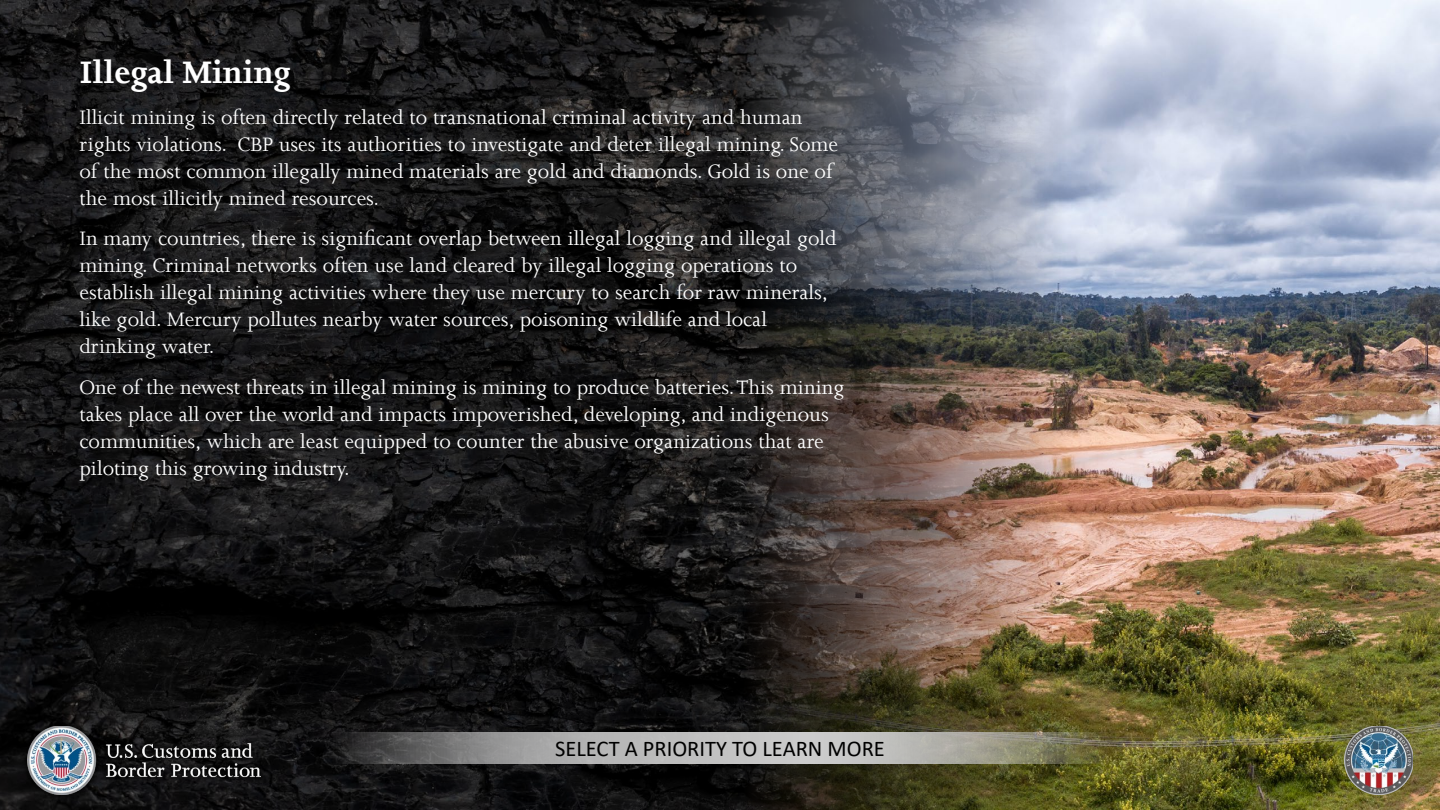
<style>
.page{position:relative;width:1440px;height:810px;background:#fff}
.page>*{position:absolute;margin:0;border:0;box-sizing:border-box;transform-origin:0 0}
.t1{font:700 36px "Joanna";color:#fff}
.t2{font:22.5px/27px "Joanna";color:#fff}
.t3{font:22.5px "Calibri";color:#000}
</style>
<div class="page">
<img style="left:0;top:0;width:686px;height:810px">
<img style="left:686px;top:0;width:754px;height:810px">
<svg style="left:20px;top:720px;width:246px;height:81px;background:#121212"></svg>
<img style="left:27px;top:726px;width:234px;height:69px">
<img style="left:1344px;top:726px;width:69px;height:69px">
<svg style="left:28px;top:716px;width:88px;height:6px"></svg>
<svg style="left:152px;top:716px;width:129px;height:6px"></svg>
<svg style="left:294px;top:716px;width:129px;height:6px"></svg>
<svg style="left:435px;top:716px;width:129px;height:6px"></svg>
<svg style="left:577px;top:716px;width:129px;height:6px"></svg>
<svg style="left:718px;top:716px;width:129px;height:6px"></svg>
<svg style="left:860px;top:716px;width:129px;height:6px"></svg>
<svg style="left:1001px;top:716px;width:129px;height:6px"></svg>
<svg style="left:1143px;top:716px;width:129px;height:6px"></svg>
<svg style="left:1284px;top:716px;width:129px;height:6px"></svg>
<svg style="left:326px;top:732px;width:788px;height:32px;background:#9a9a94"></svg>
<h1 class="t1" style="left:80px;top:50px;width:212px">Illegal Mining</h1>
<p class="t2" style="left:80px;top:103px;width:760px">Illicit mining is often directly related to transnational criminal activity and human rights violations. CBP uses its authorities to investigate and deter illegal mining. Some of the most common illegally mined materials are gold and diamonds. Gold is one of the most illicitly mined resources.</p>
<p class="t2" style="left:80px;top:224px;width:759px">In many countries, there is significant overlap between illegal logging and illegal gold mining. Criminal networks often use land cleared by illegal logging operations to establish illegal mining activities where they use mercury to search for raw minerals, like gold. Mercury pollutes nearby water sources, poisoning wildlife and local drinking water.</p>
<p class="t2" style="left:80px;top:373px;width:767px">One of the newest threats in illegal mining is mining to produce batteries. This mining takes place all over the world and impacts impoverished, developing, and indigenous communities, which are least equipped to counter the abusive organizations that are piloting this growing industry.</p>
<p class="t3" style="left:555px;top:733px;width:331px">SELECT A PRIORITY TO LEARN MORE</p>
</div>
